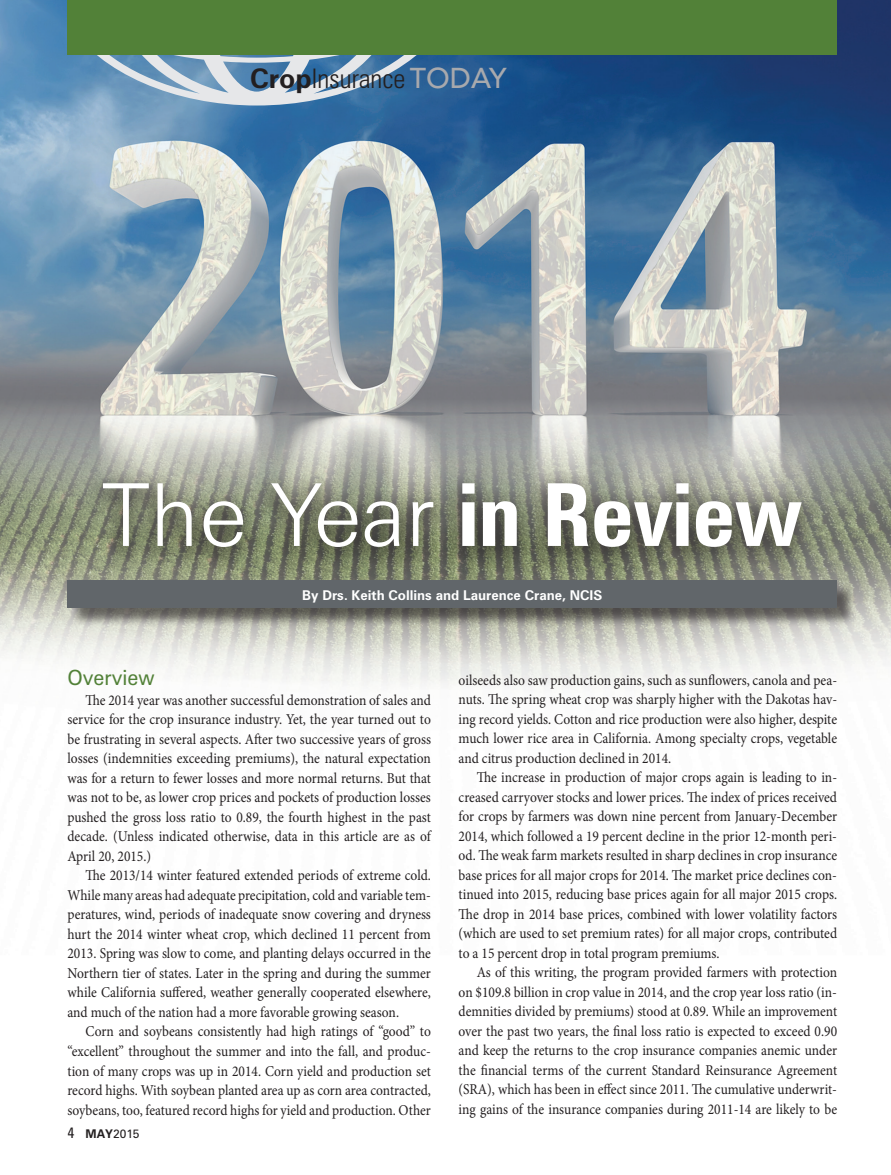
<style>
.page{position:relative;width:891px;height:1175px;background:#fff}
.page>*{position:absolute;margin:0;border:0;box-sizing:border-box;transform-origin:0 0}
.t1{font:87px "Zurich Bold Condensed BT";letter-spacing:-.005em;color:#fff}
.t2{font:27px "Zurich Light Condensed BT";color:#231f20}
.t3{font:21px "Zurich BT";letter-spacing:-.005em;color:#528138;scale:.95 1}
.t4{font:15px/19.5px "Minion Pro";color:#231f20;text-align:justify;scale:.9 1}
.t5{font:13.5px "Zurich Bold BT";color:#fff}
.t6{font:12px "Zurich BT";color:#231f20}
.s1{font-family:"Zurich Bold BT"}
.s2{font-family:"Avenir";font-weight:500;font-size:28.5px;color:#a8a9ad}
.s3{font-family:"Zurich BT";font-weight:300}
.s4{font-stretch:condensed;font-size:15px}
</style>
<div class="page">
<img style="left:0;top:0;width:891px;height:687px">
<svg style="left:68px;top:54px;width:378px;height:51px;background:#7da1be"></svg>
<div style="left:68px;top:0;width:769px;height:54px;background:#528138"></div>
<div style="left:80px;top:468px;width:740px;height:106px;background:#231f20;opacity:.47"></div>
<div style="left:70px;top:582px;width:786px;height:45px;background:#231f20;opacity:.6"></div>
<div style="left:68px;top:580px;width:769px;height:28px;background:#61666a"></div>
<h2 class="t2" style="left:250px;top:62px;width:258px"><span class="s1">Crop</span>Insurance <span class="s2">TODAY</span></h2>
<h1 class="t1" style="left:102px;top:462px;width:703px"><span class="s3">The Year</span> in Review</h1>
<p class="t5" style="left:302px;top:587px;width:301px">By Drs. Keith Collins and Laurence Crane, NCIS</p>
<h3 class="t3" style="left:68px;top:665px;width:93px">Overview</h3>
<p class="t4" style="left:67px;top:690px;width:405px;text-indent:18px">The 2014 year was another successful demonstration of sales and service for the crop insurance industry. Yet, the year turned out to be frustrating in several aspects. After two successive years of gross losses (indemnities exceeding premiums), the natural expectation was for a return to fewer losses and more normal returns. But that was not to be, as lower crop prices and pockets of production losses pushed the gross loss ratio to 0.89, the fourth highest in the past decade. (Unless indicated otherwise, data in this article are as of April 20, 2015.)</p>
<p class="t4" style="left:67px;top:866px;width:405px;text-indent:18px">The 2013/14 winter featured extended periods of extreme cold.<br>While many areas had adequate precipitation, cold and variable tem&shy;peratures, wind, periods of inadequate snow covering and dryness hurt the 2014 winter wheat crop, which declined 11 percent from 2013. Spring was slow to come, and planting delays occurred in the Northern tier of states. Later in the spring and during the summer while California suffered, weather generally cooperated elsewhere, and much of the nation had a more favorable growing season.</p>
<p class="t4" style="left:67px;top:1022px;width:405px;text-indent:18px">Corn and soybeans consistently had high ratings of “good” to “excellent” throughout the summer and into the fall, and produc&shy;tion of many crops was up in 2014. Corn yield and production set record highs. With soybean planted area up as corn area contracted, soybeans, too, featured record highs for yield and production. Other</p>
<p class="t6" style="left:68px;top:1126px;width:74px"><span class="s4">4</span> <span class="s1">MAY</span>2015</p>
<p class="t4" style="left:459px;top:670px;width:422px">oilseeds also saw production gains, such as sunflowers, canola and pea&shy;nuts. The spring wheat crop was sharply higher with the Dakotas hav&shy;ing record yields. Cotton and rice production were also higher, despite much lower rice area in California. Among specialty crops, vegetable and citrus production declined in 2014.</p>
<p class="t4" style="left:459px;top:767px;width:422px;text-indent:18px">The increase in production of major crops again is leading to in&shy;creased carryover stocks and lower prices. The index of prices received for crops by farmers was down nine percent from January-December 2014, which followed a 19 percent decline in the prior 12-month peri&shy;od. The weak farm markets resulted in sharp declines in crop insurance base prices for all major crops for 2014. The market price declines con&shy;tinued into 2015, reducing base prices again for all major 2015 crops.<br>The drop in 2014 base prices, combined with lower volatility factors (which are used to set premium rates) for all major crops, contributed to a 15 percent drop in total program premiums.</p>
<p class="t4" style="left:459px;top:962px;width:422px;text-indent:18px">As of this writing, the program provided farmers with protection on $109.8 billion in crop value in 2014, and the crop year loss ratio (in&shy;demnities divided by premiums) stood at 0.89. While an improvement over the past two years, the final loss ratio is expected to exceed 0.90 and keep the returns to the crop insurance companies anemic under the financial terms of the current Standard Reinsurance Agreement (SRA), which has been in effect since 2011. The cumulative underwrit&shy;ing gains of the insurance companies during 2011-14 are likely to be</p>
</div>
